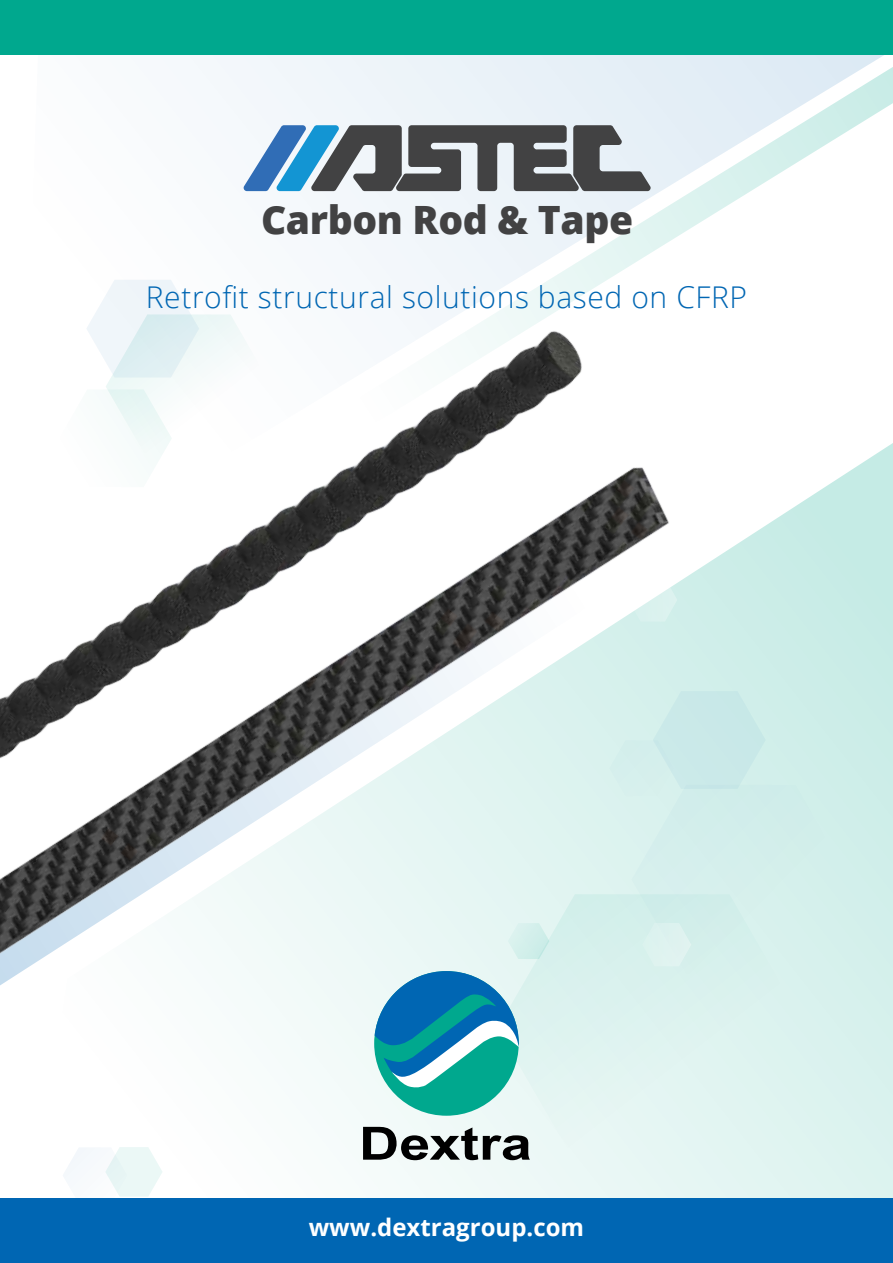
<style>
.page{position:relative;width:893px;height:1263px;background:#fff}
.page>*{position:absolute;margin:0;border:0;box-sizing:border-box;transform-origin:0 0}
.t1{font:800 39px "Open Sans";letter-spacing:-.01em;color:#424243}
.t2{font:300 30px "Open Sans";letter-spacing:.02em;color:#0066b3}
.t3{font:700 24px "Open Sans";color:#fff}
</style>
<div class="page">
<svg style="left:298px;top:989px;width:595px;height:209px"></svg>
<svg style="left:19px;top:54px;width:874px;height:254px;fill:#f6f9fc"></svg>
<div style="left:245px;top:989px;width:130px;height:68px;background:#f3faf9"></div>
<svg style="left:59px;top:280px;width:213px;height:28px"></svg>
<svg style="left:497px;top:989px;width:310px;height:173px;fill:#e0f4f1"></svg>
<div style="left:0;top:1198px;width:893px;height:65px;background:#0066b3"></div>
<div style="left:0;top:0;width:893px;height:54px;background:#00a88e"></div>
<svg style="left:63px;top:1147px;width:99px;height:50px"></svg>
<svg style="left:244px;top:125px;width:407px;height:66px"></svg>
<img style="left:0;top:308px;width:893px;height:681px">
<div style="left:374px;top:971px;width:145px;height:145px;background:#00a88e;border-radius:50%"></div>
<svg style="left:375px;top:971px;width:144px;height:118px"></svg>
<svg style="left:363px;top:1127px;width:167px;height:33px"></svg>
<h1 class="t1" style="left:261px;top:190px;width:374px">Carbon Rod &amp; Tape</h1>
<p class="t2" style="left:146px;top:277px;width:603px">Retrofit structural solutions based on CFRP</p>
<p class="t3" style="left:309px;top:1210px;width:277px">www.dextragroup.com</p>
</div>
